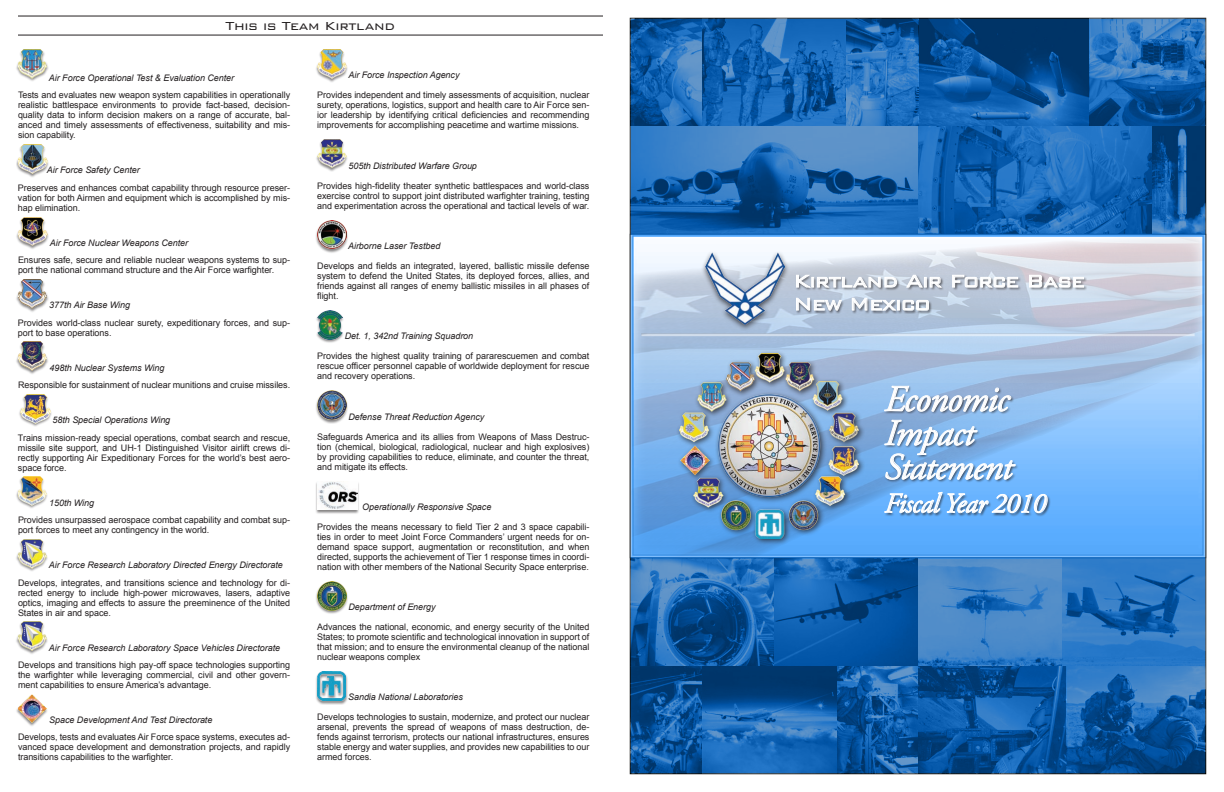
<style>
.page{position:relative;width:1224px;height:792px;background:#fff}
.page>*{position:absolute;margin:0;border:0;box-sizing:border-box;transform-origin:0 0}
.t1{font:italic 37px/34px "Adobe Garamond Pro";letter-spacing:-.025em;color:#fff}
.t2{font:italic 28px "Adobe Garamond Pro";letter-spacing:-.025em;color:#fff}
.t3{font:300 23px/23px "Bank Gothic BT";letter-spacing:-.025em;color:#fff}
.t4{font:300 15.5px "Bank Gothic BT";letter-spacing:-.025em;color:#231f20}
.t5{font:9px/10px "Arial";letter-spacing:-.005em;color:#231f20;text-align:justify}
.t6{font:italic 9px "Arial";letter-spacing:-.005em;color:#231f20}
</style>
<div class="page">
<svg style="left:630px;top:18px;width:576px;height:756px;background:#1b63aa"></svg>
<div style="left:16px;top:49px;width:33px;height:33px;background:#231f20;opacity:.55"></div>
<img style="left:18px;top:50px;width:29px;height:28px">
<div style="left:16px;top:145px;width:34px;height:33px;background:#231f20;opacity:.55"></div>
<img style="left:18px;top:145px;width:29px;height:28px">
<div style="left:16px;top:217px;width:33px;height:33px;background:#231f20;opacity:.55"></div>
<img style="left:18px;top:217px;width:30px;height:29px">
<div style="left:16px;top:279px;width:33px;height:34px;background:#231f20;opacity:.55"></div>
<img style="left:18px;top:280px;width:29px;height:28px">
<div style="left:16px;top:342px;width:33px;height:33px;background:#231f20;opacity:.55"></div>
<img style="left:18px;top:342px;width:29px;height:29px">
<div style="left:18px;top:394px;width:34px;height:33px;background:#231f20;opacity:.55"></div>
<img style="left:20px;top:394px;width:30px;height:29px">
<div style="left:16px;top:477px;width:33px;height:33px;background:#231f20;opacity:.55"></div>
<img style="left:18px;top:477px;width:29px;height:28px">
<div style="left:16px;top:539px;width:33px;height:33px;background:#231f20;opacity:.55"></div>
<img style="left:18px;top:539px;width:29px;height:29px">
<div style="left:16px;top:622px;width:33px;height:33px;background:#231f20;opacity:.55"></div>
<img style="left:18px;top:622px;width:29px;height:29px">
<div style="left:16px;top:694px;width:33px;height:33px;background:#231f20;opacity:.55"></div>
<img style="left:18px;top:694px;width:29px;height:29px">
<div style="left:315px;top:49px;width:34px;height:33px;background:#231f20;opacity:.55"></div>
<img style="left:317px;top:49px;width:29px;height:29px">
<div style="left:315px;top:140px;width:33px;height:32px;background:#231f20;opacity:.55"></div>
<img style="left:317px;top:140px;width:29px;height:28px">
<div style="left:315px;top:220px;width:33px;height:33px;background:#231f20;opacity:.55"></div>
<img style="left:317px;top:220px;width:29px;height:29px">
<div style="left:315px;top:310px;width:29px;height:34px;background:#231f20;opacity:.55"></div>
<img style="left:317px;top:310px;width:25px;height:29px">
<div style="left:315px;top:391px;width:33px;height:33px;background:#231f20;opacity:.55"></div>
<img style="left:317px;top:391px;width:29px;height:29px">
<div style="left:315px;top:481px;width:45px;height:33px;background:#231f20;opacity:.55"></div>
<img style="left:317px;top:481px;width:40px;height:29px">
<div style="left:315px;top:581px;width:33px;height:34px;background:#231f20;opacity:.55"></div>
<img style="left:317px;top:581px;width:29px;height:29px">
<div style="left:315px;top:671px;width:33px;height:34px;background:#231f20;opacity:.55"></div>
<img style="left:317px;top:672px;width:29px;height:28px">
<hr style="left:18px;top:16px;width:585px;height:1px;background:#231f20">
<hr style="left:18px;top:35px;width:585px;height:1px;background:#231f20">
<img style="left:631px;top:234px;width:575px;height:324px">
<div style="left:796px;top:274px;width:291px;height:40px;background:#231f20;opacity:.75"></div>
<svg style="left:796px;top:275px;width:101px;height:13px"></svg>
<svg style="left:906px;top:275px;width:36px;height:13px"></svg>
<svg style="left:952px;top:275px;width:66px;height:13px"></svg>
<svg style="left:1029px;top:275px;width:55px;height:13px"></svg>
<svg style="left:796px;top:298px;width:46px;height:13px"></svg>
<svg style="left:852px;top:298px;width:77px;height:13px"></svg>
<div style="left:700px;top:250px;width:89px;height:81px;background:#231f20;opacity:.75"></div>
<img style="left:706px;top:253px;width:79px;height:72px">
<div style="left:675px;top:350px;width:190px;height:195px;background:#231f20;opacity:.75"></div>
<img style="left:679px;top:354px;width:180px;height:184px">
<div style="left:884px;top:385px;width:167px;height:131px;background:#231f20;opacity:.75"></div>
<svg style="left:884px;top:386px;width:127px;height:26px;background:#a1b8d4"></svg>
<svg style="left:884px;top:420px;width:132px;height:60px;background:#8cb3de"></svg>
<svg style="left:884px;top:492px;width:164px;height:21px;background:#8abaea"></svg>
<hr style="left:640px;top:333px;width:555px;height:4px;background:#231f20;opacity:.75">
<h3 class="t4" style="left:225px;top:17px;width:172px">This is Team Kirtland</h3>
<p class="t6" style="left:49px;top:72px;width:187px">Air Force Operational Test &amp; Evaluation Center</p>
<p class="t5" style="left:18px;top:90px;width:274px">Tests and evaluates new weapon system capabilities in operationally realistic battlespace environments to provide fact-based, decision&shy;quality data to inform decision makers on a range of accurate, bal&shy;anced and timely assessments of effectiveness, suitability and mis&shy;sion capability.</p>
<p class="t6" style="left:47px;top:164px;width:95px">Air Force Safety Center</p>
<p class="t5" style="left:18px;top:183px;width:274px">Preserves and enhances combat capability through resource preser&shy;vation for both Airmen and equipment which is accomplished by mis&shy;hap elimination.</p>
<p class="t6" style="left:50px;top:237px;width:140px">Air Force Nuclear Weapons Center</p>
<p class="t5" style="left:18px;top:255px;width:274px">Ensures safe, secure and reliable nuclear weapons systems to sup&shy;port the national command structure and the Air Force warfighter.</p>
<p class="t6" style="left:49px;top:299px;width:82px">377th Air Base Wing</p>
<p class="t5" style="left:18px;top:318px;width:274px">Provides world-class nuclear surety, expeditionary forces, and sup&shy;port to base operations.</p>
<p class="t6" style="left:50px;top:362px;width:116px">498th Nuclear Systems Wing</p>
<p class="t5" style="left:18px;top:380px;width:274px">Responsible for sustainment of nuclear munitions and cruise missiles.</p>
<p class="t6" style="left:53px;top:414px;width:119px">58th Special Operations Wing</p>
<p class="t5" style="left:18px;top:433px;width:274px">Trains mission-ready special operations, combat search and rescue, missile site support, and UH-1 Distinguished Visitor airlift crews di&shy;rectly supporting Air Expeditionary Forces for the world’s best aero&shy;space force.</p>
<p class="t6" style="left:49px;top:497px;width:47px">150th Wing</p>
<p class="t5" style="left:18px;top:515px;width:274px">Provides unsurpassed aerospace combat capability and combat sup&shy;port forces to meet any contingency in the world.</p>
<p class="t6" style="left:49px;top:559px;width:236px">Air Force Research Laboratory Directed Energy Directorate</p>
<p class="t5" style="left:18px;top:578px;width:274px">Develops, integrates, and transitions science and technology for di&shy;rected energy to include high-power microwaves, lasers, adaptive optics, imaging and effects to assure the preeminence of the United States in air and space.</p>
<p class="t6" style="left:49px;top:642px;width:233px">Air Force Research Laboratory Space Vehicles Directorate</p>
<p class="t5" style="left:18px;top:660px;width:274px">Develops and transitions high pay-off space technologies supporting the warfighter while leveraging commercial, civil and other govern&shy;ment capabilities to ensure America’s advantage.</p>
<p class="t6" style="left:49px;top:714px;width:165px">Space Development And Test Directorate</p>
<p class="t5" style="left:18px;top:732px;width:274px">Develops, tests and evaluates Air Force space systems, executes ad&shy;vanced space development and demonstration projects, and rapidly transitions capabilities to the warfighter.</p>
<p class="t6" style="left:349px;top:69px;width:113px">Air Force Inspection Agency</p>
<p class="t5" style="left:317px;top:90px;width:274px">Provides independent and timely assessments of acquisition, nuclear surety, operations, logistics, support and health care to Air Force sen&shy;ior leadership by identifying critical deficiencies and recommending improvements for accomplishing peacetime and wartime missions.</p>
<p class="t6" style="left:348px;top:160px;width:130px">505th Distributed Warfare Group</p>
<p class="t5" style="left:317px;top:181px;width:274px">Provides high-fidelity theater synthetic battlespaces and world-class exercise control to support joint distributed warfighter training, testing and experimentation across the operational and tactical levels of war.</p>
<p class="t6" style="left:348px;top:240px;width:94px">Airborne Laser Testbed</p>
<p class="t5" style="left:317px;top:261px;width:274px">Develops and fields an integrated, layered, ballistic missile defense system to defend the United States, its deployed forces, allies, and friends against all ranges of enemy ballistic missiles in all phases of flight.</p>
<p class="t6" style="left:345px;top:330px;width:130px">Det. 1, 342nd Training Squadron</p>
<p class="t5" style="left:317px;top:351px;width:274px">Provides the highest quality training of pararescuemen and combat rescue officer personnel capable of worldwide deployment for rescue and recovery operations.</p>
<p class="t6" style="left:348px;top:411px;width:137px">Defense Threat Reduction Agency</p>
<p class="t5" style="left:317px;top:432px;width:274px">Safeguards America and its allies from Weapons of Mass Destruc&shy;tion (chemical, biological, radiological, nuclear and high explosives) by providing capabilities to reduce, eliminate, and counter the threat, and mitigate its effects.</p>
<p class="t6" style="left:362px;top:501px;width:131px">Operationally Responsive Space</p>
<p class="t5" style="left:317px;top:522px;width:274px">Provides the means necessary to field Tier 2 and 3 space capabili&shy;ties in order to meet Joint Force Commanders’ urgent needs for on&shy;demand space support, augmentation or reconstitution, and when directed, supports the achievement of Tier 1 response times in coordi&shy;nation with other members of the National Security Space enterprise.</p>
<p class="t6" style="left:348px;top:601px;width:89px">Department of Energy</p>
<p class="t5" style="left:317px;top:622px;width:274px">Advances the national, economic, and energy security of the United States; to promote scientific and technological innovation in support of that mission; and to ensure the environmental cleanup of the national nuclear weapons complex</p>
<p class="t6" style="left:348px;top:691px;width:116px">Sandia National Laboratories</p>
<p class="t5" style="left:317px;top:712px;width:274px">Develops technologies to sustain, modernize, and protect our nuclear arsenal, prevents the spread of weapons of mass destruction, de&shy;fends against terrorism, protects our national infrastructures, ensures stable energy and water supplies, and provides new capabilities to our armed forces.</p>
<h3 class="t3" style="left:793px;top:269px;width:293px">Kirtland Air Force Base<br>New Mexico</h3>
<h1 class="t1" style="left:885px;top:383px;width:130px">Economic<br>Impact<br>Statement</h1>
<h2 class="t2" style="left:885px;top:487px;width:163px">Fiscal Year 2010</h2>
</div>
